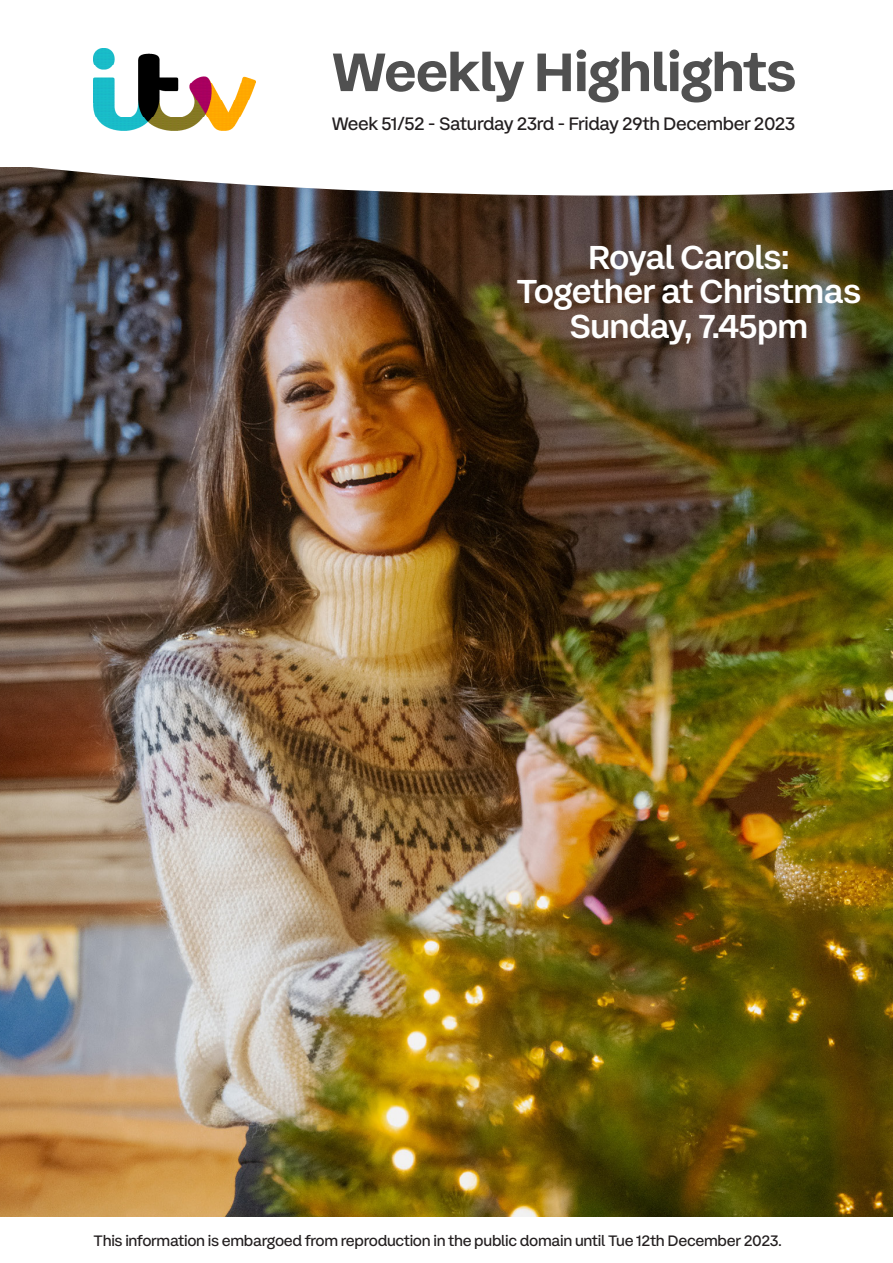
<style>
.page{position:relative;width:893px;height:1263px;background:#fff}
.page>*{position:absolute;margin:0;border:0;box-sizing:border-box;transform-origin:0 0}
.t1{font:700 56.25px "ITV Display Sans";letter-spacing:-.02em;color:#505050}
.Programme_Heading{font:500 34.5px/34.5px "ITV Display Sans";letter-spacing:-.02em;color:#fff;text-align:center}
.Week___Date{font:18.75px "ITV Display Sans";letter-spacing:-.02em;color:#231f20}
.t2{font:15.75px "ITV Display Sans";letter-spacing:-.02em;color:#231f20}
</style>
<div class="page">
<img style="left:0;top:196px;width:893px;height:1021px">
<svg style="left:0;top:48px;width:893px;height:148px"></svg>
<img style="left:94px;top:49px;width:162px;height:81px">
<h1 class="t1" style="left:332px;top:36px;width:466px">Weekly Highlights</h1>
<p class="Week___Date" style="left:332px;top:112px;width:466px">Week 51/52 - Saturday 23rd - Friday 29th December 2023</p>
<p class="Programme_Heading" style="left:516px;top:240px;width:346px">Royal Carols:<br>Together at Christmas<br>Sunday, 7.45pm</p>
<p class="t2" style="left:94px;top:1230px;width:690px">This information is embargoed from reproduction in the public domain until Tue 12th December 2023.</p>
</div>
